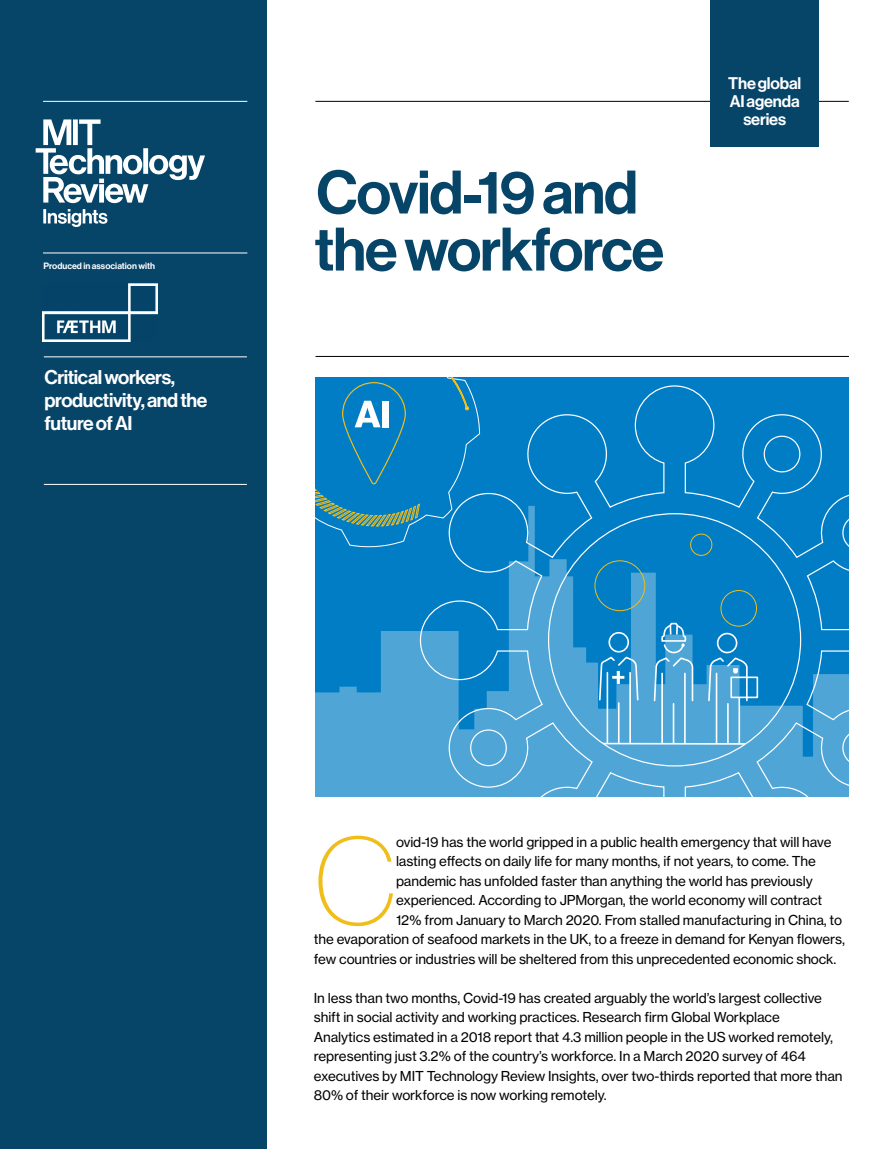
<style>
.page{position:relative;width:893px;height:1149px;background:#fff}
.page>*{position:absolute;margin:0;border:0;box-sizing:border-box;transform-origin:0 0}
.t1{font:122.55px "N Haas Grotesk DS Pro 25 Th";color:#f0bd1b}
.t2{font:60px/57px "N Haas Grotesk DS Pro 65 Md";letter-spacing:-.02em;color:#064468}
.t3{font:19.5px/22.5px "N Haas Grotesk DS Pro 65 Md";letter-spacing:-.02em;color:#fff}
.t4{font:16.5px/18px "N Haas Grotesk DS Pro 65 Md";letter-spacing:-.01em;color:#fff;text-align:center}
.t5{font:13.5px/19.5px "N Haas Grotesk TX Std 55 Rg";letter-spacing:-.01em;color:#000}
.t6{font:9px "N Haas Grotesk DS Pro 65 Md";color:#fff}
</style>
<div class="page">
<div style="left:0;top:0;width:267px;height:1148px;background:#064468"></div>
<img style="left:43px;top:283px;width:114px;height:58px">
<hr style="left:315px;top:101px;width:534px;height:1px;background:#000">
<hr style="left:316px;top:356px;width:533px;height:1px;background:#000">
<svg style="left:315px;top:548px;width:104px;height:248px;background:#2891cd"></svg>
<svg style="left:419px;top:384px;width:430px;height:412px;background:#228ecc"></svg>
<div style="left:720px;top:590px;width:37px;height:36px;border:1px solid #f0bd1b;border-radius:50%"></div>
<div style="left:690px;top:533px;width:22px;height:22px;border:1px solid #f0bd1b;border-radius:50%"></div>
<div style="left:594px;top:560px;width:51px;height:51px;border:1px solid #f0bd1b;border-radius:50%"></div>
<svg style="left:602px;top:742px;width:144px;height:2px"></svg>
<svg style="left:315px;top:377px;width:166px;height:171px;background:#1082bf"></svg>
<div style="left:382px;top:400px;width:7px;height:27px;background:#fff"></div>
<hr style="left:607px;top:672px;width:1px;height:70px;background:#fff">
<div style="left:608px;top:631px;width:21px;height:21px;border:2px solid #fff;border-radius:50%"></div>
<hr style="left:629px;top:672px;width:2px;height:70px;background:#fff">
<hr style="left:618px;top:702px;width:2px;height:40px;background:#fff">
<svg style="left:598px;top:655px;width:41px;height:46px;background:#439fd4"></svg>
<hr style="left:661px;top:673px;width:2px;height:69px;background:#fff">
<hr style="left:684px;top:673px;width:2px;height:69px;background:#fff">
<hr style="left:673px;top:703px;width:1px;height:39px;background:#fff">
<svg style="left:653px;top:621px;width:41px;height:81px;background:#52a6d7"></svg>
<hr style="left:716px;top:673px;width:1px;height:69px;background:#fff">
<div style="left:717px;top:632px;width:20px;height:21px;border:2px solid #fff;border-radius:50%"></div>
<hr style="left:738px;top:697px;width:2px;height:45px;background:#fff">
<hr style="left:727px;top:703px;width:2px;height:39px;background:#fff">
<div style="left:730px;top:676px;width:28px;height:22px;border:2px solid #fff"></div>
<svg style="left:707px;top:656px;width:41px;height:46px;background:#58a9d8"></svg>
<svg style="left:43px;top:209px;width:64px;height:18px"></svg>
<svg style="left:36px;top:119px;width:169px;height:84px"></svg>
<hr style="left:43px;top:101px;width:204px;height:1px;background:#fff">
<hr style="left:43px;top:252px;width:204px;height:1px;background:#fff">
<hr style="left:44px;top:356px;width:203px;height:1px;background:#fff">
<hr style="left:44px;top:484px;width:203px;height:1px;background:#fff">
<div style="left:711px;top:0;width:108px;height:146px;background:#064468"></div>
<p class="t6" style="left:43px;top:260px;width:113px">Produced in association with</p>
<h3 class="t3" style="left:44px;top:366px;width:164px">Critical workers, productivity, and the future of AI</h3>
<h2 class="t2" style="left:314px;top:165px;width:351px">Covid-19 and the workforce</h2>
<p class="t4" style="left:728px;top:74px;width:75px">The global<br>AI agenda series</p>
<h1 class="t1" style="left:314px;top:812px;width:84px">C</h1>
<p class="t5" style="left:396px;top:831px;width:437px">ovid-19 has the world gripped in a public health emergency that will have</p>
<p class="t5" style="left:396px;top:851px;width:421px">lasting effects on daily life for many months, if not years, to come. The</p>
<p class="t5" style="left:396px;top:870px;width:418px">pandemic has unfolded faster than anything the world has previously</p>
<p class="t5" style="left:396px;top:890px;width:428px">experienced. According to JPMorgan, the world economy will contract</p>
<p class="t5" style="left:396px;top:909px;width:448px">12% from January to March 2020. From stalled manufacturing in China, to</p>
<p class="t5" style="left:314px;top:929px;width:533px">the evaporation of seafood markets in the UK, to a freeze in demand for Kenyan flowers,</p>
<p class="t5" style="left:314px;top:948px;width:524px">few countries or industries will be sheltered from this unprecedented economic shock.</p>
<p class="t5" style="left:314px;top:987px;width:530px">In less than two months, Covid-19 has created arguably the world’s largest collective shift in social activity and working practices. Research firm Global Workplace<br>Analytics estimated in a 2018 report that 4.3 million people in the US worked remotely, representing just 3.2% of the country’s workforce. In a March 2020 survey of 464 executives by MIT Technology Review Insights, over two-thirds reported that more than 80% of their workforce is now working remotely.</p>
</div>
